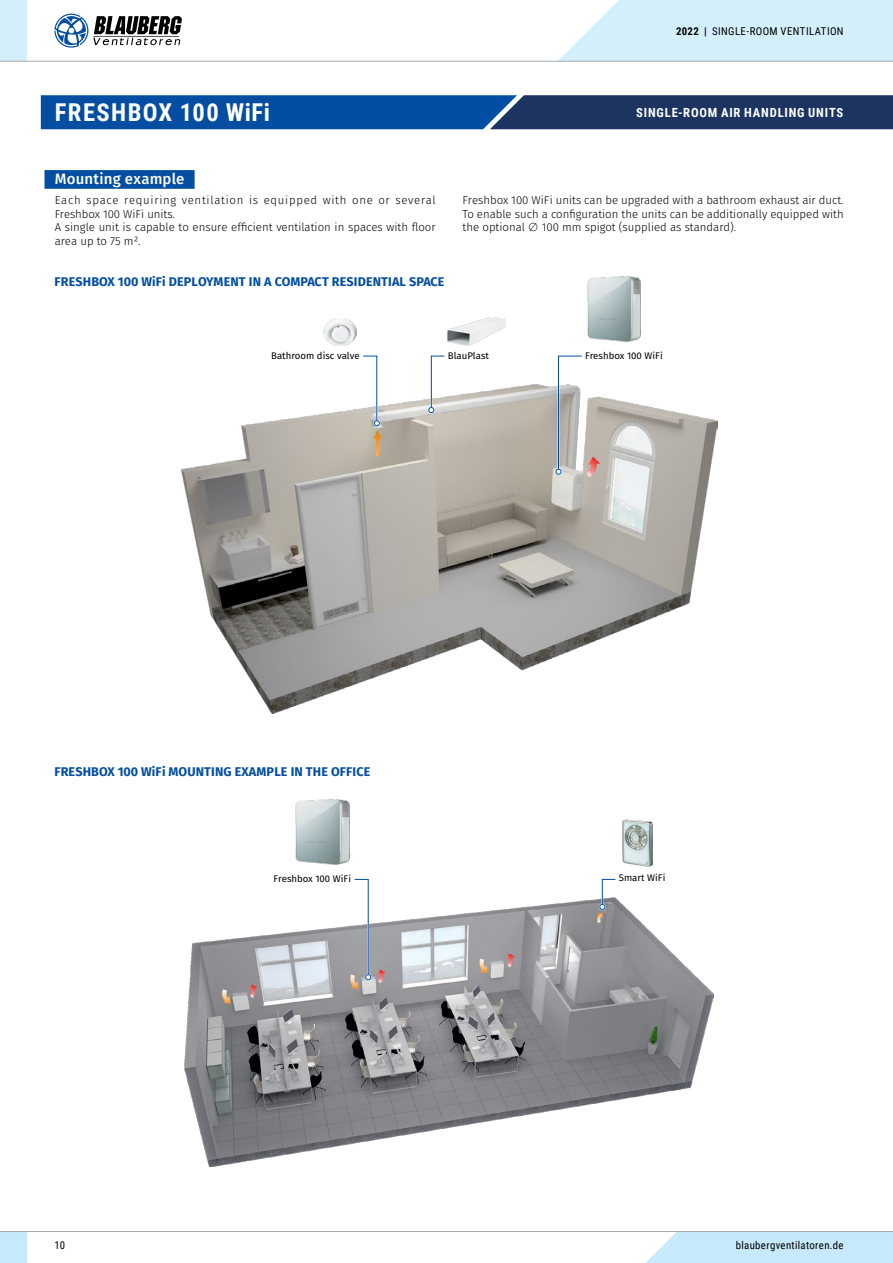
<style>
.page{position:relative;width:893px;height:1263px;background:#fff}
.page>*{position:absolute;margin:0;border:0;box-sizing:border-box;transform-origin:0 0}
.t1{font:700 24.6px "Roboto Condensed";letter-spacing:.055em;color:#fff}
.t2{font:500 15px "Fira Sans";letter-spacing:.01em;color:#fff}
.t3{font:700 12.6px "Fira Sans";letter-spacing:.01em;color:#034ea2}
.t4{font:700 12.6px "Roboto Condensed";letter-spacing:.065em;color:#fff}
.t5{font:300 11.4px/13.6px "Fira Sans";color:#000}
.t6{font:10.8px "Roboto Condensed";letter-spacing:.035em;color:#000}
.t7{font:9.6px "Fira Sans";color:#000}
.s1{font-weight:700}
</style>
<div class="page">
<div style="left:646px;top:1232px;width:247px;height:31px;background:#c6eafb"></div>
<div style="left:0;top:1231px;width:27px;height:32px;background:#c6eafb"></div>
<hr style="left:0;top:1231px;width:893px;height:1px;background:#a7a9ac">
<div style="left:0;top:0;width:27px;height:61px;background:#d3effc"></div>
<hr style="left:0;top:61px;width:893px;height:1px;background:#a7a9ac">
<svg style="left:558px;top:0;width:335px;height:62px;background:#d6effa"></svg>
<svg style="left:54px;top:14px;width:128px;height:34px"></svg>
<svg style="left:41px;top:95px;width:852px;height:34px;background:#124486"></svg>
<div style="left:45px;top:170px;width:150px;height:19px;background:#034ea2"></div>
<img style="left:181px;top:384px;width:536px;height:330px">
<img style="left:587px;top:276px;width:55px;height:66px">
<svg style="left:555px;top:355px;width:28px;height:120px"></svg>
<img style="left:323px;top:319px;width:33px;height:27px">
<div style="left:373px;top:420px;width:7px;height:7px;border:2px solid #fff;border-radius:50%"></div>
<svg style="left:361px;top:355px;width:19px;height:71px"></svg>
<img style="left:448px;top:317px;width:57px;height:29px">
<svg style="left:428px;top:355px;width:18px;height:58px"></svg>
<img style="left:185px;top:899px;width:528px;height:267px">
<img style="left:623px;top:820px;width:30px;height:46px">
<svg style="left:599px;top:878px;width:18px;height:32px"></svg>
<img style="left:295px;top:799px;width:56px;height:66px">
<div style="left:365px;top:974px;width:7px;height:7px;border:2px solid #fff;border-radius:50%"></div>
<svg style="left:353px;top:878px;width:18px;height:102px"></svg>
<p class="t6" style="left:676px;top:23px;width:169px"><span class="s1">2022 |</span> SINGLE-ROOM VENTILATION</p>
<h1 class="t1" style="left:55px;top:95px;width:217px">FRESHBOX 100 WiFi</h1>
<p class="t4" style="left:636px;top:104px;width:209px">SINGLE-ROOM AIR HANDLING UNITS</p>
<h2 class="t2" style="left:55px;top:168px;width:131px">Mounting example</h2>
<p class="t5" style="left:55px;top:194px;width:383px">Each space requiring ventilation is equipped with one or several Freshbox 100 WiFi units.<br>A single unit is capable to ensure efficient ventilation in spaces with floor area up to 75 m².</p>
<p class="t3" style="left:55px;top:273px;width:391px">FRESHBOX 100 WiFi DEPLOYMENT IN A COMPACT RESIDENTIAL SPACE</p>
<p class="t5" style="left:463px;top:194px;width:382px;text-align:justify">Freshbox 100 WiFi units can be upgraded with a bathroom exhaust air duct.<br>To enable such a configuration the units can be additionally equipped with the optional ∅ 100 mm spigot (supplied as standard).</p>
<p class="t7" style="left:271px;top:349px;width:90px">Bathroom disc valve</p>
<p class="t7" style="left:448px;top:349px;width:43px">BlauPlast</p>
<p class="t7" style="left:585px;top:349px;width:79px">Freshbox 100 WiFi</p>
<p class="t3" style="left:54px;top:762px;width:317px">FRESHBOX 100 WiFi MOUNTING EXAMPLE IN THE OFFICE</p>
<p class="t7" style="left:274px;top:872px;width:79px">Freshbox 100 WiFi</p>
<p class="t7" style="left:619px;top:871px;width:48px">Smart WiFi</p>
<p class="t6" style="left:54px;top:1238px;width:12px">10</p>
<p class="t6" style="left:736px;top:1238px;width:109px">blaubergventilatoren.de</p>
</div>
